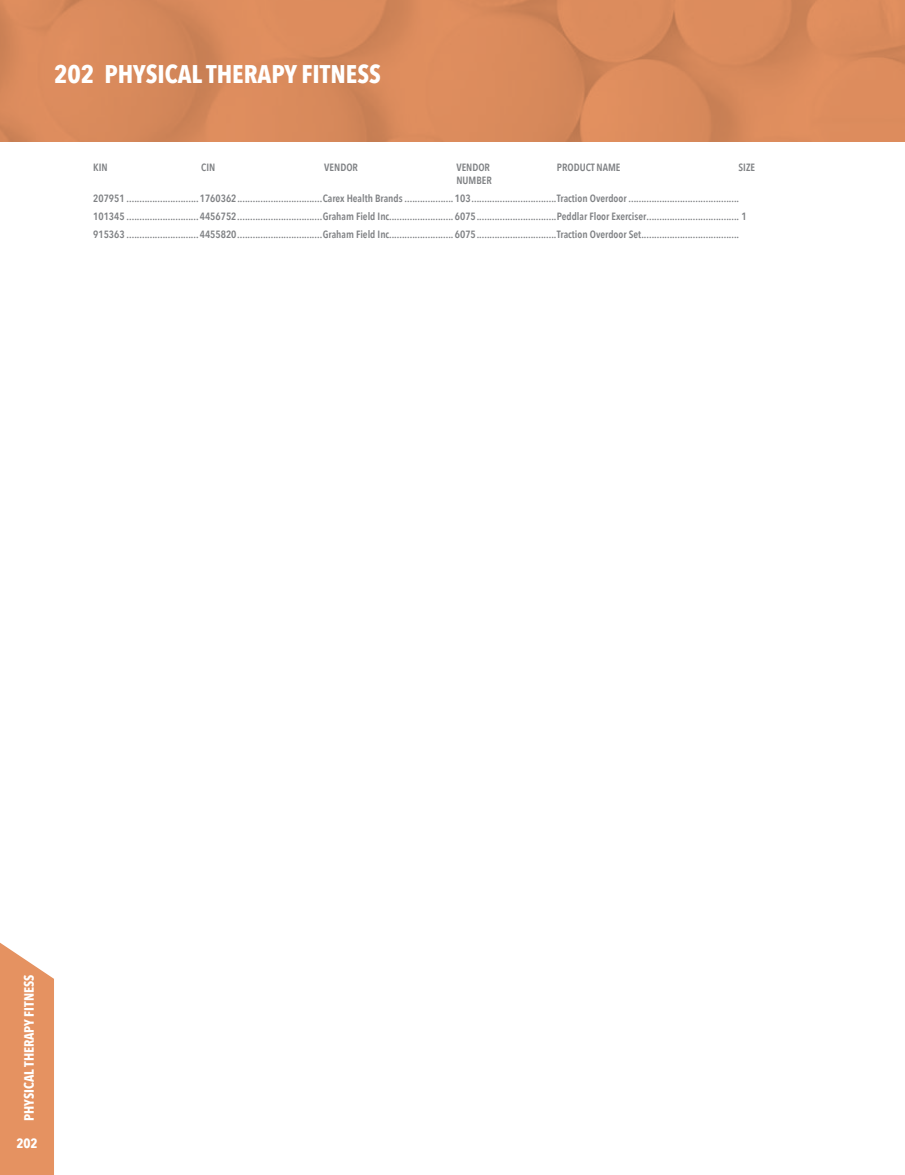
<style>
.page{position:relative;width:905px;height:1175px;background:#fff}
.page>*{position:absolute;margin:0;border:0;box-sizing:border-box;transform-origin:0 0}
.t1{font:700 25.5px "Avenir Next Condensed";color:#fff}
.t2{font:700 13.5px "Avenir Next Condensed";color:#fff}
.t3{font:600 10.5px/18px "Avenir Next Condensed";color:#808285}
</style>
<div class="page">
<img style="left:0;top:0;width:904px;height:142px">
<svg style="left:0;top:942px;width:54px;height:232px;background:#e79a6d"></svg>
<h1 class="t1" style="left:54px;top:58px;width:328px">202 PHYSICAL THERAPY FITNESS</h1>
<p class="t3" style="left:93px;top:158px;width:16px">KIN</p>
<p class="t3" style="left:201px;top:158px;width:16px">CIN</p>
<p class="t3" style="left:324px;top:158px;width:35px">VENDOR</p>
<p class="t3" style="left:456px;top:158px;width:35px">VENDOR</p>
<p class="t3" style="left:557px;top:158px;width:65px">PRODUCT NAME</p>
<p class="t3" style="left:738px;top:158px;width:18px">SIZE</p>
<p class="t3" style="left:93px;top:171px;width:655px;text-indent:363px">NUMBER<br>207951 ............................1760362.................................Carex Health Brands ................... 103.................................Traction Overdoor ...........................................<br>101345 ............................4456752.................................Graham Field Inc......................... 6075...............................Peddlar Floor Exerciser.................................... 1<br>915363 ............................4455820.................................Graham Field Inc......................... 6075...............................Traction Overdoor Set......................................</p>
<p class="t2" style="left:21px;top:1120px;width:148px;rotate:-90deg">PHYSICAL THERAPY FITNESS</p>
<p class="t2" style="left:16px;top:1134px;width:23px">202</p>
</div>
